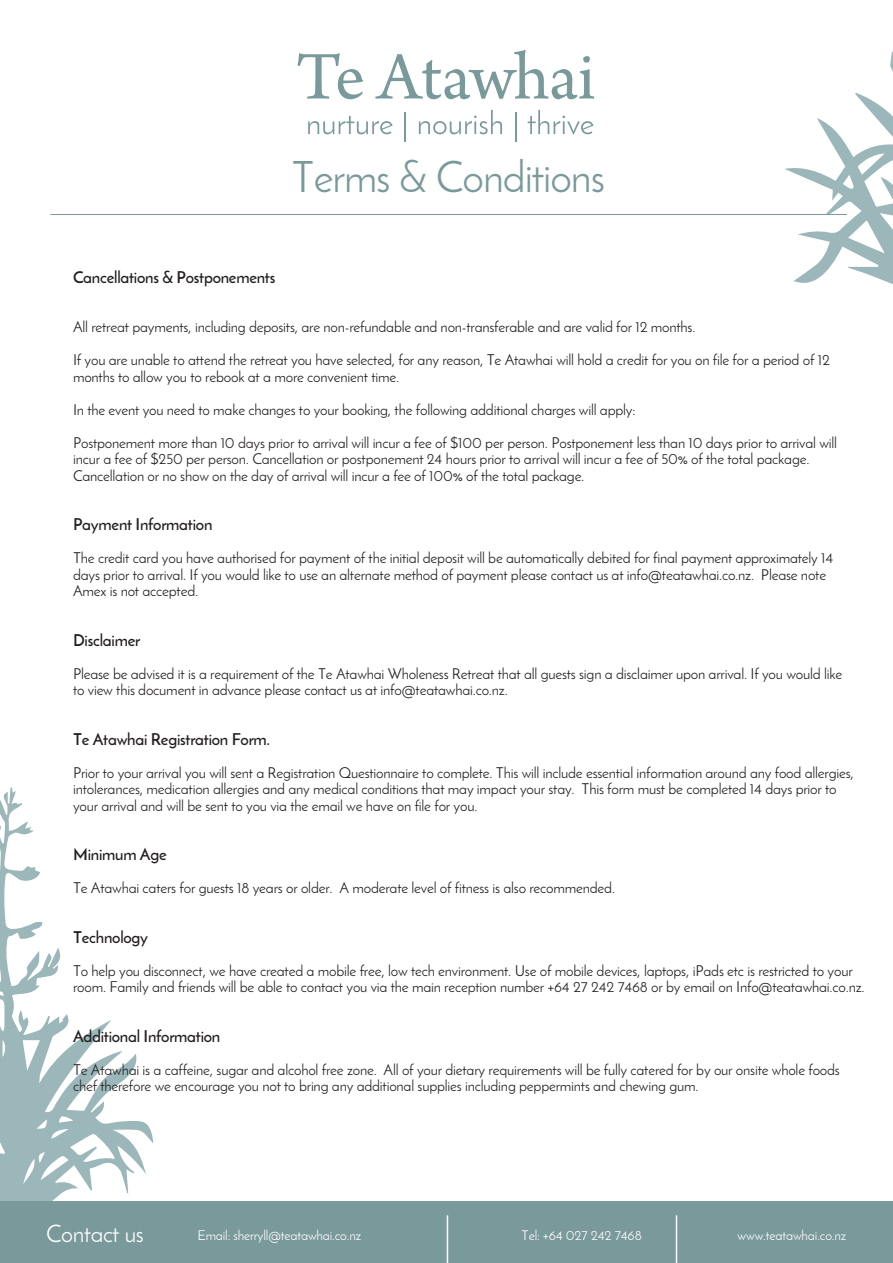
<style>
.page{position:relative;width:893px;height:1263px;background:#fff}
.page>*{position:absolute;margin:0;border:0;box-sizing:border-box;transform-origin:0 0}
.t1{font:43.2px "Josefin Sans";letter-spacing:-.025em;color:#7a999b}
.t2{font:24px "Josefin Sans";letter-spacing:-.015em;color:#fff}
.t3{font:600 16.5px "Josefin Sans";letter-spacing:-.015em;color:#231f20}
.t4{font:15px/16.5px "Josefin Sans";letter-spacing:-.015em;color:#231f20}
.t5{font:13.5px "Josefin Sans";letter-spacing:-.015em;color:#fff}
</style>
<div class="page">
<svg style="left:0;top:787px;width:153px;height:414px"></svg>
<svg style="left:298px;top:53px;width:65px;height:46px"></svg>
<svg style="left:375px;top:50px;width:219px;height:49px"></svg>
<svg style="left:308px;top:116px;width:85px;height:18px"></svg>
<hr style="left:404px;top:112px;width:2px;height:29px;background:#7a999b">
<svg style="left:419px;top:110px;width:83px;height:24px"></svg>
<hr style="left:515px;top:112px;width:2px;height:29px;background:#7a999b">
<svg style="left:528px;top:110px;width:66px;height:25px"></svg>
<div style="left:0;top:1201px;width:893px;height:62px;background:#7a999b"></div>
<hr style="left:447px;top:1215px;width:1px;height:48px;background:#fff">
<hr style="left:676px;top:1215px;width:1px;height:48px;background:#fff">
<svg style="left:784px;top:51px;width:109px;height:233px"></svg>
<h1 class="t1" style="left:292px;top:151px;width:315px">Terms &amp; Conditions</h1>
<p class="t3" style="left:73px;top:267px;width:204px">Cancellations &amp; Postponements</p>
<p class="t4" style="left:73px;top:319px;width:624px">All retreat payments, including deposits, are non-refundable and non-transferable and are valid for 12 months.</p>
<p class="t4" style="left:73px;top:352px;width:758px">If you are unable to attend the retreat you have selected, for any reason, Te Atawhai will hold a credit for you on file for a period of 12 months to allow you to rebook at a more convenient time.</p>
<p class="t4" style="left:73px;top:401px;width:564px">In the event you need to make changes to your booking, the following additional charges will apply:</p>
<p class="t4" style="left:73px;top:434px;width:766px">Postponement more than 10 days prior to arrival will incur a fee of $100 per person. Postponement less than 10 days prior to arrival will incur a fee of $250 per person. Cancellation or postponement 24 hours prior to arrival will incur a fee of 50% of the total package.<br>Cancellation or no show on the day of arrival will incur a fee of 100% of the total package.</p>
<p class="t3" style="left:73px;top:514px;width:141px">Payment Information</p>
<p class="t4" style="left:73px;top:550px;width:762px">The credit card you have authorised for payment of the initial deposit will be automatically debited for final payment approximately 14 days prior to arrival. If you would like to use an alternate method of payment please contact us at info@teatawhai.co.nz. Please note<br>Amex is not accepted.</p>
<p class="t3" style="left:73px;top:630px;width:69px">Disclaimer</p>
<p class="t4" style="left:73px;top:665px;width:771px">Please be advised it is a requirement of the Te Atawhai Wholeness Retreat that all guests sign a disclaimer upon arrival. If you would like to view this document in advance please contact us at info@teatawhai.co.nz.</p>
<p class="t3" style="left:73px;top:729px;width:199px">Te Atawhai Registration Form.</p>
<p class="t4" style="left:73px;top:764px;width:782px">Prior to your arrival you will sent a Registration Questionnaire to complete. This will include essential information around any food allergies, intolerances, medication allergies and any medical conditions that may impact your stay. This form must be completed 14 days prior to your arrival and will be sent to you via the email we have on file for you.</p>
<p class="t3" style="left:73px;top:844px;width:95px">Minimum Age</p>
<p class="t4" style="left:73px;top:880px;width:544px">Te Atawhai caters for guests 18 years or older. A moderate level of fitness is also recommended.</p>
<p class="t3" style="left:73px;top:927px;width:77px">Technology</p>
<p class="t4" style="left:73px;top:962px;width:793px">To help you disconnect, we have created a mobile free, low tech environment. Use of mobile devices, laptops, iPads etc is restricted to your room. Family and friends will be able to contact you via the main reception number +64 27 242 7468 or by email on Info@teatawhai.co.nz.</p>
<p class="t3" style="left:73px;top:1026px;width:149px">Additional Information</p>
<p class="t4" style="left:73px;top:1061px;width:768px">Te Atawhai is a caffeine, sugar and alcohol free zone. All of your dietary requirements will be fully catered for by our onsite whole foods chef therefore we encourage you not to bring any additional supplies including peppermints and chewing gum.</p>
<h2 class="t2" style="left:46px;top:1219px;width:99px">Contact us</h2>
<p class="t5" style="left:198px;top:1227px;width:165px">Email: sherryll@teatawhai.co.nz</p>
<p class="t5" style="left:522px;top:1227px;width:122px">Tel: +64 027 242 7468</p>
<p class="t5" style="left:738px;top:1227px;width:110px">www.teatawhai.co.nz</p>
</div>
